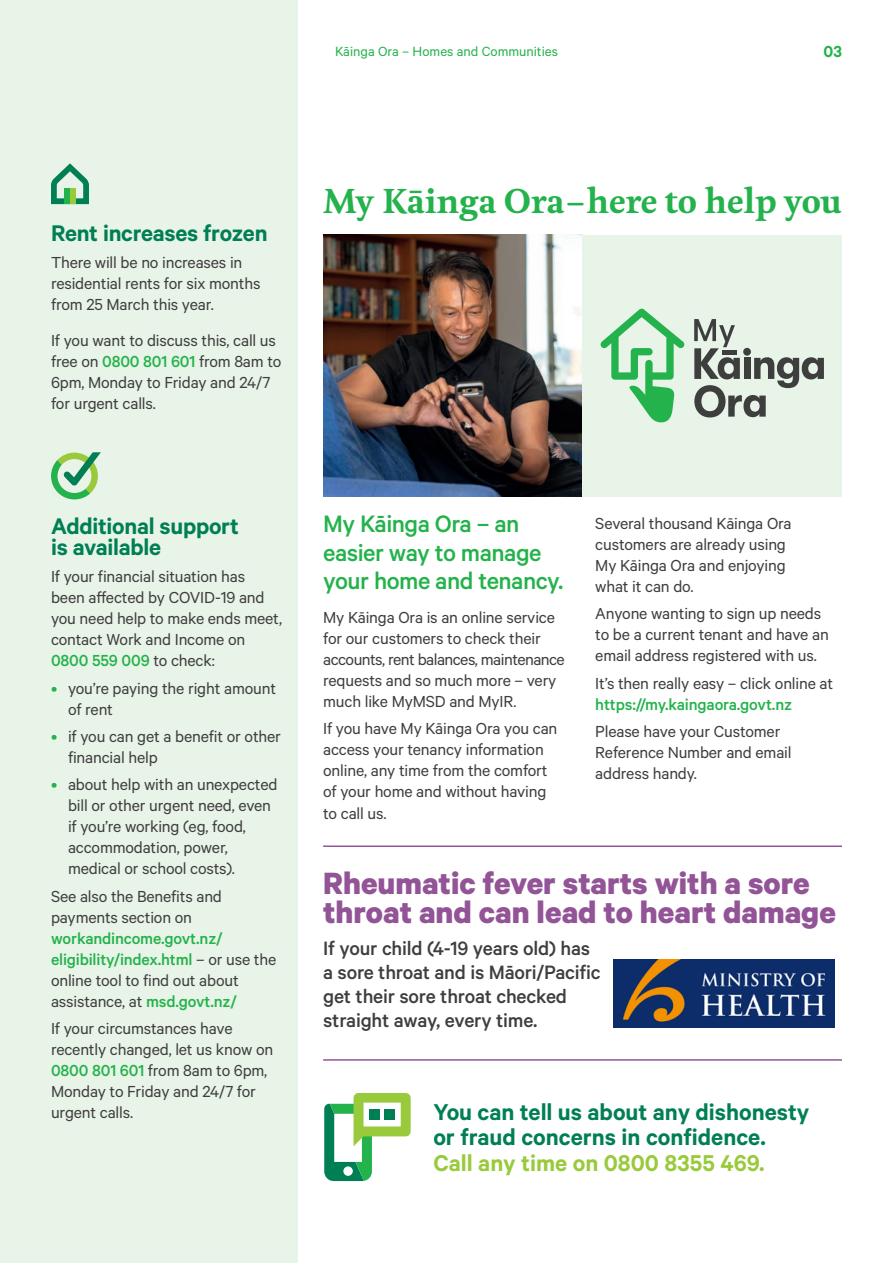
<style>
.page{position:relative;width:893px;height:1263px;background:#fff}
.page>*{position:absolute;margin:0;border:0;box-sizing:border-box;transform-origin:0 0}
.t1{font:700 34.65px/29.1px "Calibre";color:#925497}
.t2{font:700 32.4px "Feijoa";color:#23b24b}
.t3{font:500 26.7px/28.5px "Calibre";letter-spacing:-.02em;color:#23b24b}
.t4{font:600 25.8px/25.8px "Calibre";color:#007f54}
.t5{font:600 25.8px "Calibre";color:#99ca3b}
.t6{font:600 25.5px/21px "Calibre";letter-spacing:-.01em;color:#007f54}
.t7{font:500 21.75px/24px "Calibre";letter-spacing:-.01em;color:#3e3e3f}
.t8{font:18px/21px "Calibre";letter-spacing:-.01em;color:#3e3e3f}
.t9{font:500 18px/21px "Calibre";letter-spacing:-.01em;color:#23b24b}
.t10{font:600 18px "Calibre";color:#23b24b}
.t11{font:15px "Calibre";color:#23b24b}
.s1{font-weight:500;color:#23b24b}
.s2{color:#23b24b}
.s3{font-weight:400;color:#3e3e3f}
</style>
<div class="page">
<div style="left:0;top:0;width:298px;height:1263px;background:#e9f4e8"></div>
<svg style="left:51px;top:163px;width:38px;height:41px"></svg>
<div style="left:64px;top:188px;width:6px;height:16px;background:#23b24b"></div>
<div style="left:70px;top:188px;width:6px;height:16px;background:#99ca3b"></div>
<svg style="left:51px;top:452px;width:50px;height:47px"></svg>
<img style="left:323px;top:235px;width:260px;height:261px">
<div style="left:583px;top:235px;width:259px;height:261px;background:#e9f4e8"></div>
<svg style="left:600px;top:309px;width:85px;height:113px"></svg>
<svg style="left:694px;top:319px;width:130px;height:98px"></svg>
<img style="left:614px;top:960px;width:220px;height:67px">
<svg style="left:324px;top:1093px;width:87px;height:88px"></svg>
<div style="left:369px;top:1110px;width:10px;height:10px;background:#007f54"></div>
<div style="left:385px;top:1110px;width:10px;height:10px;background:#007f54"></div>
<hr style="left:323px;top:845px;width:519px;height:2px;background:#925497">
<hr style="left:323px;top:1059px;width:519px;height:2px;background:#925497">
<p class="t11" style="left:335px;top:42px;width:224px">Kāinga Ora – Homes and Communities</p>
<p class="t10" style="left:823px;top:41px;width:20px">03</p>
<h3 class="t6" style="left:51px;top:222px;width:218px">Rent increases frozen</h3>
<p class="t8" style="left:51px;top:252px;width:211px">There will be no increases in residential rents for six months from 25 March this year.</p>
<p class="t8" style="left:51px;top:329px;width:232px">If you want to discuss this, call us free on <span class="s1">0800 801 601</span> from 8am to<br>6pm, Monday to Friday and 24/7 for urgent calls.</p>
<h3 class="t6" style="left:51px;top:515px;width:189px">Additional support is available</h3>
<p class="t8" style="left:51px;top:565px;width:233px">If your financial situation has been affected by COVID-19 and you need help to make ends meet, contact Work and Income on<br><span class="s1">0800 559 009</span> to check:</p>
<p class="t8" style="left:68px;top:677px;width:210px;text-indent:-17px"><span class="s2">•</span> you’re paying the right amount of rent</p>
<p class="t8" style="left:68px;top:725px;width:214px;text-indent:-17px"><span class="s2">•</span> if you can get a benefit or other financial help</p>
<p class="t8" style="left:68px;top:774px;width:211px;text-indent:-17px"><span class="s2">•</span> about help with an unexpected bill or other urgent need, even if you’re working (eg, food, accommodation, power, medical or school costs).</p>
<p class="t8" style="left:51px;top:885px;width:172px">See also the Benefits and payments section on</p>
<p class="t9" style="left:51px;top:927px;width:227px">workandincome.govt.nz/ eligibility/index.html <span class="s3">– or use the online tool to find out about assistance, at</span> msd.govt.nz/</p>
<p class="t8" style="left:51px;top:1017px;width:224px">If your circumstances have recently changed, let us know on<br><span class="s1">0800 801 601</span> from 8am to 6pm,<br>Monday to Friday and 24/7 for urgent calls.</p>
<h2 class="t2" style="left:323px;top:179px;width:520px">My Kāinga Ora – here to help you</h2>
<h3 class="t3" style="left:323px;top:509px;width:242px">My Kāinga Ora – an easier way to manage your home and tenancy.</h3>
<p class="t8" style="left:323px;top:606px;width:243px">My Kāinga Ora is an online service for our customers to check their accounts, rent balances, maintenance requests and so much more – very much like MyMSD and MyIR.</p>
<p class="t8" style="left:323px;top:718px;width:236px">If you have My Kāinga Ora you can access your tenancy information online, any time from the comfort of your home and without having to call us.</p>
<p class="t8" style="left:595px;top:512px;width:198px">Several thousand Kāinga Ora customers are already using<br>My Kāinga Ora and enjoying what it can do.</p>
<p class="t8" style="left:595px;top:602px;width:235px">Anyone wanting to sign up needs to be a current tenant and have an email address registered with us.</p>
<p class="t8" style="left:595px;top:672px;width:239px">It’s then really easy – click online at</p>
<p class="t9" style="left:595px;top:693px;width:198px">https://my.kaingaora.govt.nz</p>
<p class="t8" style="left:595px;top:720px;width:198px">Please have your Customer<br>Reference Number and email address handy.</p>
<h1 class="t1" style="left:323px;top:867px;width:514px">Rheumatic fever starts with a sore throat and can lead to heart damage</h1>
<p class="t7" style="left:323px;top:936px;width:279px">If your child (4-19 years old) has a sore throat and is Māori/Pacific get their sore throat checked straight away, every time.</p>
<h3 class="t4" style="left:433px;top:1098px;width:378px">You can tell us about any dishonesty or fraud concerns in confidence.</h3>
<h3 class="t5" style="left:433px;top:1148px;width:333px">Call any time on 0800 8355 469.</h3>
</div>
